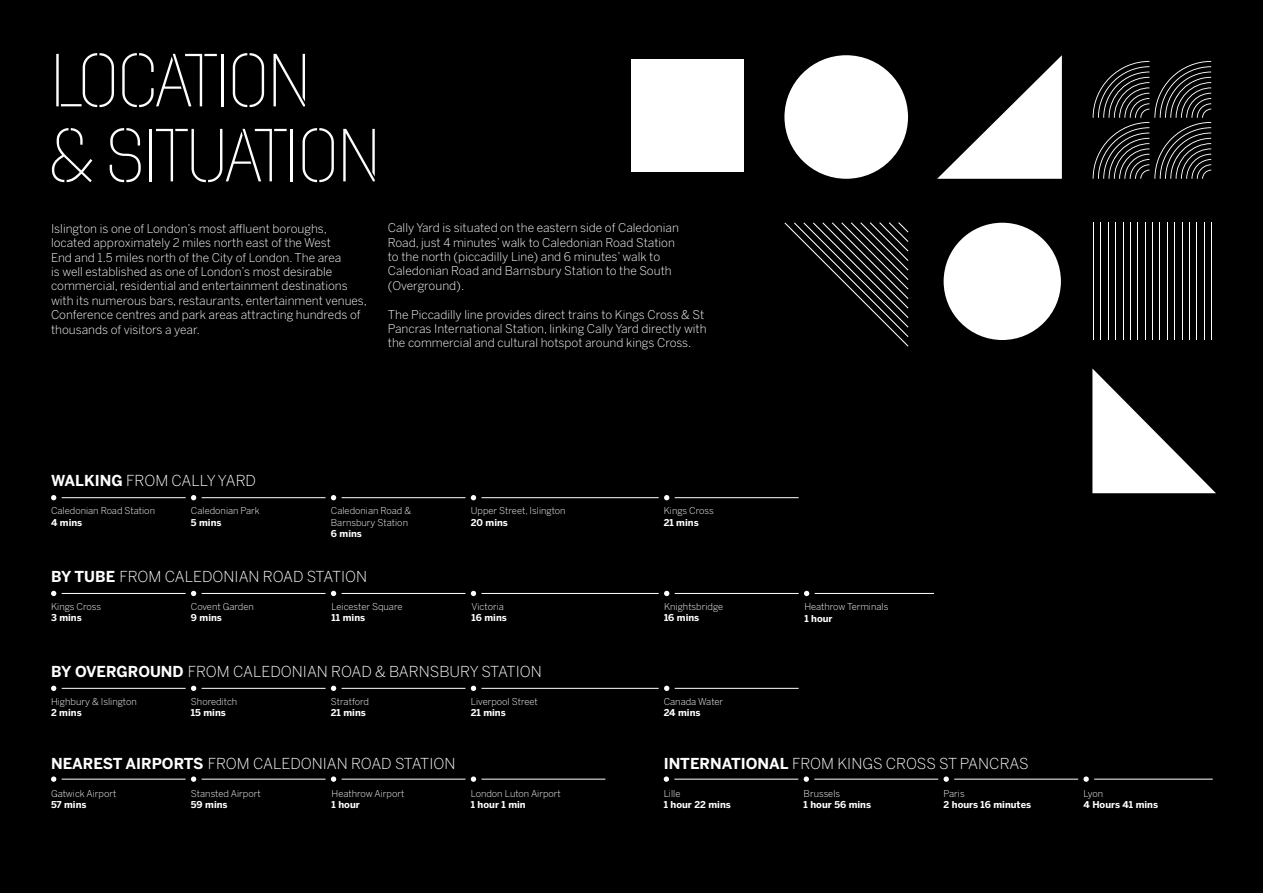
<style>
.page{position:relative;width:1263px;height:893px;background:#000}
.page>*{position:absolute;margin:0;border:0;box-sizing:border-box;transform-origin:0 0}
.t1{font:75px "Dezen Stencil 02 Condensed 6";color:#fff}
.t2{font:300 15px "Benton Sans";color:#fff}
.t3{font:300 12px/14.4px "Benton Sans";color:#fff}
.t4{font:300 9.45px/11.2px "Benton Sans";color:#fff}
.t5{font:700 9.45px/11.2px "Benton Sans";color:#fff}
.s1{font-weight:700}
.s2{font-weight:300}
</style>
<div class="page">
<hr style="left:1211px;top:222px;width:1px;height:118px;background:#fff">
<hr style="left:1204px;top:222px;width:1px;height:118px;background:#fff">
<hr style="left:1196px;top:222px;width:1px;height:118px;background:#fff">
<hr style="left:1189px;top:222px;width:1px;height:118px;background:#fff">
<hr style="left:1181px;top:222px;width:1px;height:118px;background:#fff">
<hr style="left:1174px;top:222px;width:1px;height:118px;background:#fff">
<hr style="left:1167px;top:222px;width:1px;height:118px;background:#fff">
<hr style="left:1159px;top:222px;width:1px;height:118px;background:#fff">
<hr style="left:1152px;top:222px;width:1px;height:118px;background:#fff">
<hr style="left:1145px;top:222px;width:1px;height:118px;background:#fff">
<hr style="left:1137px;top:222px;width:1px;height:118px;background:#fff">
<hr style="left:1130px;top:222px;width:1px;height:118px;background:#fff">
<hr style="left:1122px;top:222px;width:1px;height:118px;background:#fff">
<hr style="left:1115px;top:222px;width:1px;height:118px;background:#fff">
<hr style="left:1108px;top:222px;width:1px;height:118px;background:#fff">
<hr style="left:1100px;top:222px;width:1px;height:118px;background:#fff">
<hr style="left:1093px;top:222px;width:1px;height:118px;background:#fff">
<svg style="left:1093px;top:61px;width:118px;height:118px"></svg>
<svg style="left:784px;top:222px;width:124px;height:125px"></svg>
<svg style="left:937px;top:55px;width:125px;height:124px"></svg>
<svg style="left:1092px;top:368px;width:124px;height:125px"></svg>
<div style="left:944px;top:223px;width:117px;height:117px;background:#fff;border-radius:50%"></div>
<div style="left:784px;top:55px;width:124px;height:124px;background:#fff;border-radius:50%"></div>
<svg style="left:51px;top:776px;width:5px;height:6px"></svg>
<svg style="left:331px;top:776px;width:5px;height:6px"></svg>
<svg style="left:191px;top:776px;width:5px;height:6px"></svg>
<svg style="left:471px;top:776px;width:5px;height:6px"></svg>
<hr style="left:62px;top:779px;width:124px;height:1px;background:#fff">
<hr style="left:342px;top:779px;width:123px;height:1px;background:#fff">
<hr style="left:202px;top:779px;width:124px;height:1px;background:#fff">
<hr style="left:481px;top:779px;width:124px;height:1px;background:#fff">
<svg style="left:51px;top:495px;width:5px;height:5px"></svg>
<svg style="left:331px;top:495px;width:5px;height:5px"></svg>
<svg style="left:664px;top:495px;width:5px;height:5px"></svg>
<svg style="left:191px;top:495px;width:5px;height:5px"></svg>
<svg style="left:471px;top:495px;width:5px;height:5px"></svg>
<hr style="left:62px;top:497px;width:124px;height:1px;background:#fff">
<hr style="left:342px;top:497px;width:123px;height:1px;background:#fff">
<hr style="left:675px;top:497px;width:124px;height:1px;background:#fff">
<hr style="left:202px;top:497px;width:124px;height:1px;background:#fff">
<hr style="left:481px;top:497px;width:178px;height:1px;background:#fff">
<svg style="left:51px;top:591px;width:5px;height:5px"></svg>
<svg style="left:331px;top:591px;width:5px;height:5px"></svg>
<svg style="left:804px;top:591px;width:5px;height:5px"></svg>
<svg style="left:664px;top:591px;width:5px;height:5px"></svg>
<svg style="left:191px;top:591px;width:5px;height:5px"></svg>
<svg style="left:471px;top:591px;width:5px;height:5px"></svg>
<hr style="left:62px;top:593px;width:124px;height:1px;background:#fff">
<hr style="left:342px;top:593px;width:123px;height:1px;background:#fff">
<hr style="left:815px;top:593px;width:119px;height:1px;background:#fff">
<hr style="left:675px;top:593px;width:124px;height:1px;background:#fff">
<hr style="left:202px;top:593px;width:124px;height:1px;background:#fff">
<hr style="left:481px;top:593px;width:178px;height:1px;background:#fff">
<svg style="left:51px;top:686px;width:5px;height:5px"></svg>
<svg style="left:331px;top:686px;width:5px;height:5px"></svg>
<svg style="left:664px;top:686px;width:5px;height:5px"></svg>
<svg style="left:191px;top:686px;width:5px;height:5px"></svg>
<svg style="left:471px;top:686px;width:5px;height:5px"></svg>
<hr style="left:62px;top:688px;width:124px;height:1px;background:#fff">
<hr style="left:342px;top:688px;width:123px;height:1px;background:#fff">
<hr style="left:675px;top:688px;width:124px;height:1px;background:#fff">
<hr style="left:202px;top:688px;width:124px;height:1px;background:#fff">
<hr style="left:481px;top:688px;width:178px;height:1px;background:#fff">
<svg style="left:664px;top:776px;width:5px;height:6px"></svg>
<svg style="left:943px;top:776px;width:6px;height:6px"></svg>
<svg style="left:804px;top:776px;width:5px;height:6px"></svg>
<svg style="left:1083px;top:776px;width:6px;height:6px"></svg>
<hr style="left:674px;top:779px;width:124px;height:1px;background:#fff">
<hr style="left:954px;top:779px;width:124px;height:1px;background:#fff">
<hr style="left:814px;top:779px;width:124px;height:1px;background:#fff">
<hr style="left:1094px;top:779px;width:119px;height:1px;background:#fff">
<div style="left:631px;top:60px;width:113px;height:112px;background:#fff"></div>
<p class="t1" style="left:51px;top:40px;width:261px">LOCATION</p>
<p class="t1" style="left:51px;top:115px;width:330px">&amp; SITUATION</p>
<p class="t3" style="left:51px;top:221px;width:317px">Islington is one of London’s most affluent boroughs, located approximately 2 miles north east of the West<br>End and 1.5 miles north of the City of London. The area<br>is well established as one of London’s most desirable commercial, residential and entertainment destinations with its numerous bars, restaurants, entertainment venues, Conference centres and park areas attracting hundreds of thousands of visitors a year.</p>
<p class="t3" style="left:388px;top:220px;width:292px">Cally Yard is situated on the eastern side of Caledonian Road, just 4 minutes’ walk to Caledonian Road Station to the north (piccadilly Line) and 6 minutes’ walk to Caledonian Road and Barnsbury Station to the South (Overground).</p>
<p class="t3" style="left:388px;top:307px;width:320px">The Piccadilly line provides direct trains to Kings Cross &amp; St<br>Pancras International Station, linking Cally Yard directly with the commercial and cultural hotspot around kings Cross.</p>
<p class="t2" style="left:51px;top:472px;width:207px"><span class="s1">WALKING</span> FROM CALLY YARD</p>
<p class="t4" style="left:51px;top:505px;width:106px">Caledonian Road Station<br><span class="s1">4 mins</span></p>
<p class="t4" style="left:191px;top:505px;width:70px">Caledonian Park<br><span class="s1">5 mins</span></p>
<p class="t4" style="left:331px;top:505px;width:82px">Caledonian Road &amp;<br>Barnsbury Station<br><span class="s1">6 mins</span></p>
<p class="t4" style="left:471px;top:505px;width:96px">Upper Street, Islington<br><span class="s1">20 mins</span></p>
<p class="t4" style="left:664px;top:505px;width:52px">Kings Cross<br><span class="s1">21 mins</span></p>
<p class="t2" style="left:51px;top:568px;width:318px"><span class="s1">BY TUBE</span> FROM CALEDONIAN ROAD STATION</p>
<p class="t4" style="left:51px;top:601px;width:52px">Kings Cross<br><span class="s1">3 mins</span></p>
<p class="t4" style="left:191px;top:601px;width:64px">Covent Garden<br><span class="s1">9 mins</span></p>
<p class="t4" style="left:332px;top:601px;width:72px">Leicester Square<br><span class="s1">11 mins</span></p>
<p class="t4" style="left:472px;top:601px;width:37px">Victoria<br><span class="s1">16 mins</span></p>
<p class="t4" style="left:664px;top:601px;width:61px">Knightsbridge<br><span class="s1">16 mins</span></p>
<p class="t4" style="left:804px;top:601px;width:85px">Heathrow Terminals<br><span class="s1">1 hour</span></p>
<p class="t2" style="left:51px;top:663px;width:492px"><span class="s1">BY OVERGROUND</span> FROM CALEDONIAN ROAD &amp; BARNSBURY STATION</p>
<p class="t4" style="left:51px;top:696px;width:87px">Highbury &amp; Islington<br><span class="s1">2 mins</span></p>
<p class="t4" style="left:191px;top:696px;width:48px">Shoreditch<br><span class="s1">15 mins</span></p>
<p class="t4" style="left:331px;top:696px;width:40px">Stratford<br><span class="s1">21 mins</span></p>
<p class="t4" style="left:471px;top:696px;width:69px">Liverpool Street<br><span class="s1">21 mins</span></p>
<p class="t4" style="left:664px;top:696px;width:61px">Canada Water</p>
<p class="t5" style="left:664px;top:707px;width:38px">24 mins</p>
<p class="t2" style="left:51px;top:755px;width:406px"><span class="s1">NEAREST AIRPORTS</span> FROM CALEDONIAN ROAD STATION</p>
<p class="t2" style="left:664px;top:755px;width:366px"><span class="s1">INTERNATIONAL</span> FROM KINGS CROSS ST PANCRAS</p>
<p class="t4" style="left:51px;top:788px;width:67px">Gatwick Airport<br><span class="s1">57 mins</span></p>
<p class="t5" style="left:1083px;top:788px;width:76px"><span class="s2">Lyon<br></span>4 Hours 41 mins</p>
<p class="t4" style="left:191px;top:788px;width:71px">Stansted Airport<br><span class="s1">59 mins</span></p>
<p class="t5" style="left:664px;top:788px;width:69px"><span class="s2">Lille<br></span>1 hour 22 mins</p>
<p class="t4" style="left:332px;top:788px;width:74px">Heathrow Airport<br><span class="s1">1 hour</span></p>
<p class="t5" style="left:804px;top:788px;width:69px"><span class="s2">Brussels<br></span>1 hour 56 mins</p>
<p class="t4" style="left:471px;top:788px;width:92px">London Luton Airport<br><span class="s1">1 hour 1 min</span></p>
<p class="t5" style="left:943px;top:788px;width:89px"><span class="s2">Paris<br></span>2 hours 16 minutes</p>
</div>
